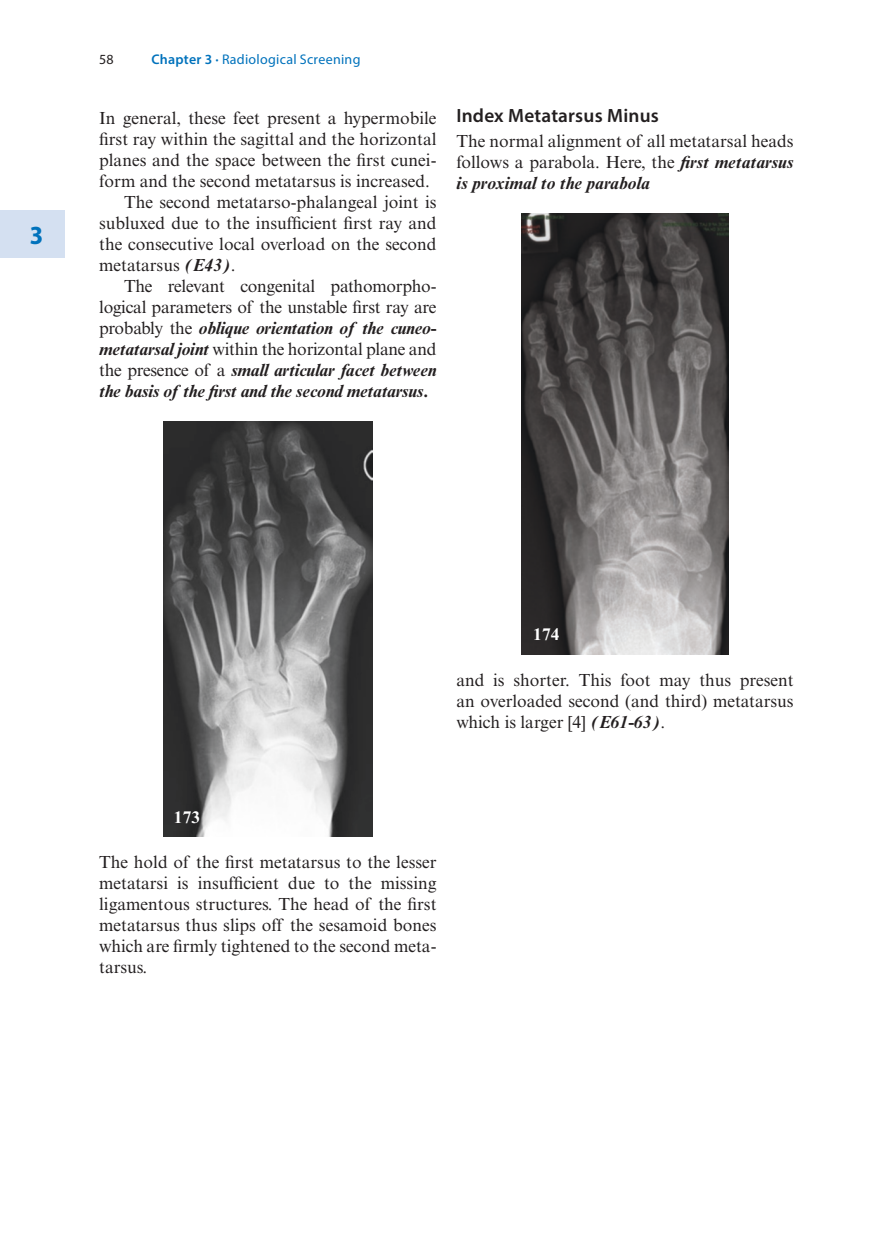
<style>
.page{position:relative;width:883px;height:1260px;background:#fff}
.page>*{position:absolute;margin:0;border:0;box-sizing:border-box;transform-origin:0 0}
.t1{font:700 semi-condensed 26.25px "Myriad Pro";color:#0072bc}
._4_hd{font:600 19.25px "Myriad Pro";letter-spacing:.01em;color:#231f20}
.Text_flush{font:17.5px/21px "Times New Roman MT Std";color:#231f20;text-align:justify}
.Text{font:17.5px/21px "Times New Roman MT Std";letter-spacing:-.015em;color:#231f20;text-align:justify}
.t2{font:17.5px "Times New Roman PS Bold MT12";color:#fff}
.t3{font:17.5px "Times New Roman PS Bold MT13";color:#fff}
.t4{font:14px "Myriad Pro";letter-spacing:.02em;color:#0072bc}
.t5{font:14px "Myriad Pro";color:#231f20}
.s1{font-weight:600}
.s2{font-weight:700;font-style:italic}
.s3{font-weight:700}
</style>
<div class="page">
<div style="left:0;top:210px;width:64px;height:48px;background:#d4e0f1"></div>
<img style="left:164px;top:421px;width:208px;height:416px">
<img style="left:522px;top:213px;width:206px;height:442px">
<h1 class="t1" style="left:30px;top:218px;width:15px">3</h1>
<p class="t5" style="left:99px;top:51px;width:16px">58</p>
<p class="t4" style="left:151px;top:51px;width:211px"><span class="s1">Chapter 3 ·</span> Radiological Screening</p>
<p class="Text_flush" style="left:99px;top:108px;width:339px">In general, these feet present a hypermobile first ray within the sagittal and the horizontal planes and the space between the first cunei&shy;form and the second metatarsus is increased.</p>
<p class="Text" style="left:99px;top:192px;width:339px;text-indent:25px">The second metatarso-phalangeal joint is subluxed due to the insufficient first ray and the consecutive local overload on the second metatarsus <span class="s2">(E43)</span>.</p>
<p class="Text" style="left:99px;top:276px;width:339px;text-indent:25px">The relevant congenital pathomorpho&shy;logical parameters of the unstable first ray are probably the <span class="s2">oblique orientation of the cuneo&shy;metatarsal joint</span> within the horizontal plane and the presence of a <span class="s2">small articular facet between the basis of the first and the second metatarsus</span><span class="s3">.</span></p>
<h5 class="_4_hd" style="left:456px;top:104px;width:204px">Index Metatarsus Minus</h5>
<p class="Text_flush" style="left:456px;top:130px;width:339px">The normal alignment of all metatarsal heads follows a parabola. Here, the <span class="s2">first metatarsus is proximal to the parabola</span></p>
<p class="t3" style="left:533px;top:624px;width:28px">174</p>
<p class="Text_flush" style="left:456px;top:669px;width:339px">and is shorter. This foot may thus present an overloaded second (and third) metatarsus which is larger [4] <span class="s2">(E61-63)</span>.</p>
<p class="t2" style="left:174px;top:808px;width:28px">173</p>
<p class="Text_flush" style="left:99px;top:851px;width:339px">The hold of the first metatarsus to the lesser metatarsi is insufficient due to the missing ligamentous structures. The head of the first metatarsus thus slips off the sesamoid bones which are firmly tightened to the second meta&shy;tarsus.</p>
</div>
